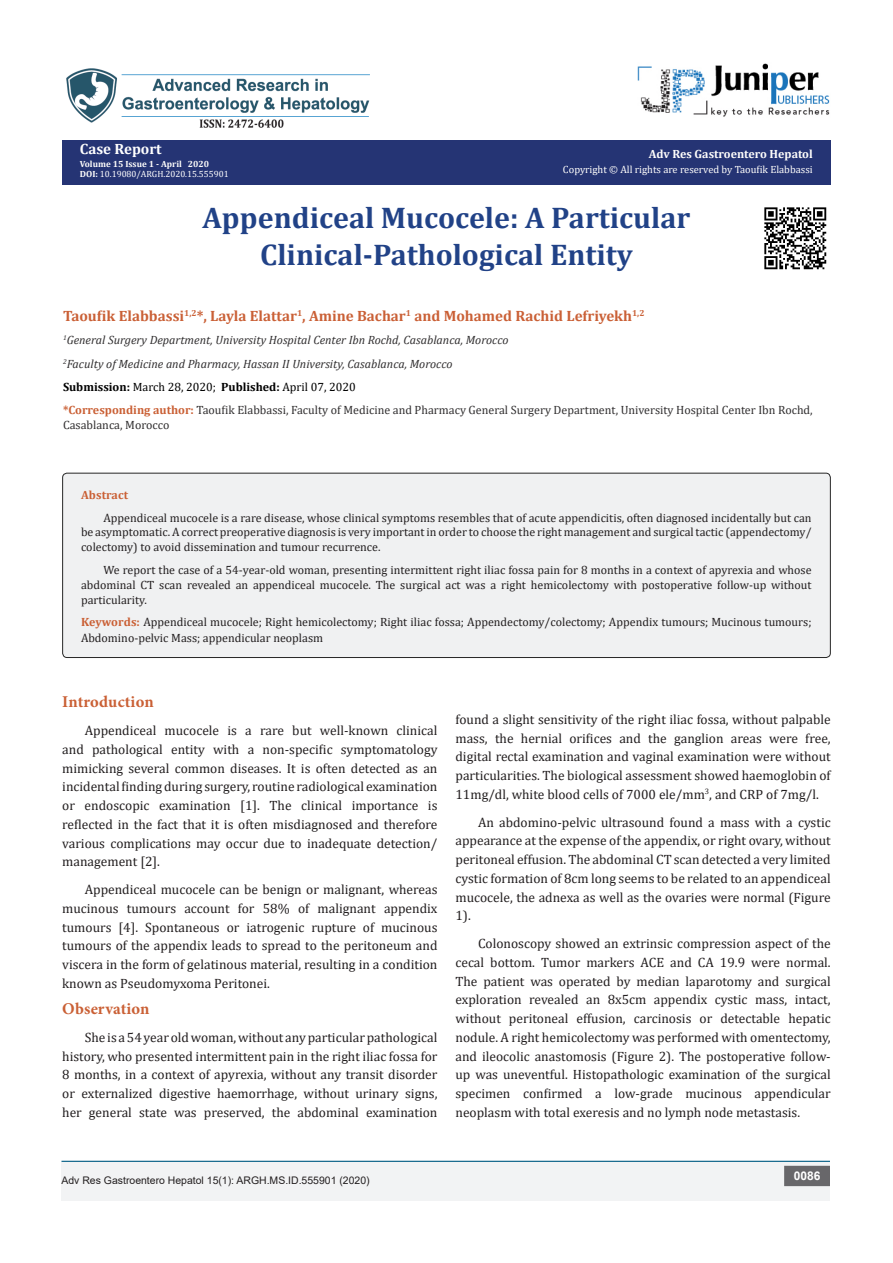
<style>
.page{position:relative;width:893px;height:1263px;background:#fff}
.page>*{position:absolute;margin:0;border:0;box-sizing:border-box;transform-origin:0 0}
.t1{font:700 30px/37.5px "Cambria";color:#214287;text-align:center}
.t2{font:700 16.5px "Minion Pro";letter-spacing:.005em;color:#ca6035}
.t3{font:700 15px "Cambria";color:#ca6036}
.t4{font:700 15px "Cambria";color:#fff}
.t5{font:13.5px/18.8px "Cambria";color:#231f20;text-align:justify}
.List_Paragraph{font:12px/14.4px "Cambria";color:#231f20;text-align:justify}
.t6{font:italic 12px "Cambria";color:#312f30}
.t7{font:12px/14.4px "Cambria";color:#312f30}
.t8{font:12px "Cambria";color:#000}
.t9{font:700 12px "Cambria";color:#fffefc}
.t10{font:700 12px "Cambria";letter-spacing:.01em;color:#ca6035}
.t11{font:700 12px "Arial";color:#fff}
.t12{font:10.5px "Arial";color:#231f20}
.t13{font:10.5px "Cambria";color:#fffefc}
.t14{font:9px "Cambria";color:#fff}
.t15{font:700 9px "Cambria";color:#fffefc}
.s1{font-weight:700;color:#fffefc}
.s2{font-weight:700}
.s3{font-weight:700;color:#ca6035}
</style>
<div class="page">
<div style="left:63px;top:473px;width:767px;height:184px;background:#f0f1f2;border-radius:4px"></div>
<div style="left:62px;top:473px;width:769px;height:185px;border:1px solid #262626;border-radius:4px"></div>
<hr style="left:62px;top:1161px;width:768px;height:1px;background:#1c6d90">
<div style="left:62px;top:140px;width:769px;height:44px;background:#253474"></div>
<img style="left:637px;top:63px;width:193px;height:54px">
<img style="left:66px;top:68px;width:304px;height:60px">
<div style="left:62px;top:1162px;width:768px;height:39px;background:#f2f3f4"></div>
<div style="left:785px;top:1166px;width:44px;height:19px;background:#68676a"></div>
<div style="left:784px;top:1166px;width:46px;height:20px;border:2px solid #68676a"></div>
<img style="left:764px;top:207px;width:63px;height:63px">
<p class="t4" style="left:80px;top:139px;width:83px">Case Report</p>
<p class="t15" style="left:80px;top:157px;width:131px">Volume 15 Issue 1 - April 2020</p>
<p class="t14" style="left:80px;top:169px;width:150px"><span class="s1">DOI</span><span class="s2">:</span> 10.19080/ARGH.2020.15.555901</p>
<p class="t9" style="left:649px;top:145px;width:165px">Adv Res Gastroentero Hepatol</p>
<p class="t13" style="left:563px;top:164px;width:251px">Copyright © All rights are reserved by Taoufik Elabbassi</p>
<p class="t1" style="left:203px;top:198px;width:489px">Appendiceal Mucocele: A Particular<br>Clinical-Pathological Entity</p>
<p class="t3" style="left:63px;top:305px;width:583px">Taoufik Elabbassi<sup>1,2</sup>*, Layla Elattar<sup>1</sup>, Amine Bachar<sup>1</sup> and Mohamed Rachid Lefriyekh<sup>1,2</sup></p>
<p class="t6" style="left:63px;top:332px;width:447px"><sup>1</sup>General Surgery Department, University Hospital Center Ibn Rochd, Casablanca, Morocco</p>
<p class="t6" style="left:63px;top:355px;width:391px"><sup>2</sup>Faculty of Medicine and Pharmacy, Hassan II University, Casablanca, Morocco</p>
<p class="t8" style="left:63px;top:380px;width:294px"><span class="s2">Submission:</span> March 28, 2020; <span class="s2">Published:</span> April 07, 2020</p>
<p class="t7" style="left:63px;top:403px;width:751px"><span class="s3">*Corresponding author:</span> Taoufik Elabbassi, Faculty of Medicine and Pharmacy General Surgery Department, University Hospital Center Ibn Rochd,<br>Casablanca, Morocco</p>
<p class="t10" style="left:81px;top:486px;width:49px">Abstract</p>
<p class="List_Paragraph" style="left:81px;top:511px;width:732px;text-indent:22px">Appendiceal mucocele is a rare disease, whose clinical symptoms resembles that of acute appendicitis, often diagnosed incidentally but can be asymptomatic. A correct preoperative diagnosis is very important in order to choose the right management and surgical tactic (appendectomy/ colectomy) to avoid dissemination and tumour recurrence.</p>
<p class="List_Paragraph" style="left:81px;top:563px;width:732px;text-align:right">We report the case of a 54-year-old woman, presenting intermittent right iliac fossa pain for 8 months in a context of apyrexia and whose abdominal CT scan revealed an appendiceal mucocele. The surgical act was a right hemicolectomy with postoperative follow-up without</p>
<p class="List_Paragraph" style="left:81px;top:593px;width:67px">particularity.</p>
<p class="List_Paragraph" style="left:81px;top:614px;width:732px;line-height:15.8px"><span class="s3">Keywords:</span> Appendiceal mucocele; Right hemicolectomy; Right iliac fossa; Appendectomy/colectomy; Appendix tumours; Mucinous tumours;<br>Abdomino-pelvic Mass; appendicular neoplasm</p>
<p class="t2" style="left:62px;top:690px;width:93px">Introduction</p>
<p class="t5" style="left:62px;top:721px;width:377px;text-indent:22px">Appendiceal mucocele is a rare but well-known clinical and pathological entity with a non-specific symptomatology mimicking several common diseases. It is often detected as an incidental finding during surgery, routine radiological examination or endoscopic examination [1]. The clinical importance is reflected in the fact that it is often misdiagnosed and therefore various complications may occur due to inadequate detection/ management [2].</p>
<p class="t5" style="left:62px;top:880px;width:377px;text-indent:22px">Appendiceal mucocele can be benign or malignant, whereas mucinous tumours account for 58% of malignant appendix tumours [4]. Spontaneous or iatrogenic rupture of mucinous tumours of the appendix leads to spread to the peritoneum and viscera in the form of gelatinous material, resulting in a condition known as Pseudomyxoma Peritonei.</p>
<p class="t2" style="left:62px;top:997px;width:89px">Observation</p>
<p class="t5" style="left:62px;top:1028px;width:377px;text-indent:22px">She is a 54 year old woman, without any particular pathological history, who presented intermittent pain in the right iliac fossa for 8 months, in a context of apyrexia, without any transit disorder or externalized digestive haemorrhage, without urinary signs, her general state was preserved, the abdominal examination</p>
<p class="t5" style="left:455px;top:710px;width:377px">found a slight sensitivity of the right iliac fossa, without palpable mass, the hernial orifices and the ganglion areas were free, digital rectal examination and vaginal examination were without particularities. The biological assessment showed haemoglobin of 11mg/dl, white blood cells of 7000 ele/mm<sup>3</sup>, and CRP of 7mg/l.</p>
<p class="t5" style="left:455px;top:812px;width:377px;text-indent:22px">An abdomino-pelvic ultrasound found a mass with a cystic appearance at the expense of the appendix, or right ovary, without peritoneal effusion. The abdominal CT scan detected a very limited cystic formation of 8cm long seems to be related to an appendiceal mucocele, the adnexa as well as the ovaries were normal (Figure 1).</p>
<p class="t5" style="left:455px;top:934px;width:377px;text-indent:22px">Colonoscopy showed an extrinsic compression aspect of the cecal bottom. Tumor markers ACE and CA 19.9 were normal.<br>The patient was operated by median laparotomy and surgical exploration revealed an 8x5cm appendix cystic mass, intact, without peritoneal effusion, carcinosis or detectable hepatic nodule. A right hemicolectomy was performed with omentectomy, and ileocolic anastomosis (Figure 2). The postoperative follow&shy;up was uneventful. Histopathologic examination of the surgical specimen confirmed a low-grade mucinous appendicular neoplasm with total exeresis and no lymph node metastasis.</p>
<p class="t12" style="left:62px;top:1173px;width:310px">Adv Res Gastroentero Hepatol 15(1): ARGH.MS.ID.555901 (2020)</p>
<p class="t11" style="left:794px;top:1168px;width:28px">0086</p>
</div>
